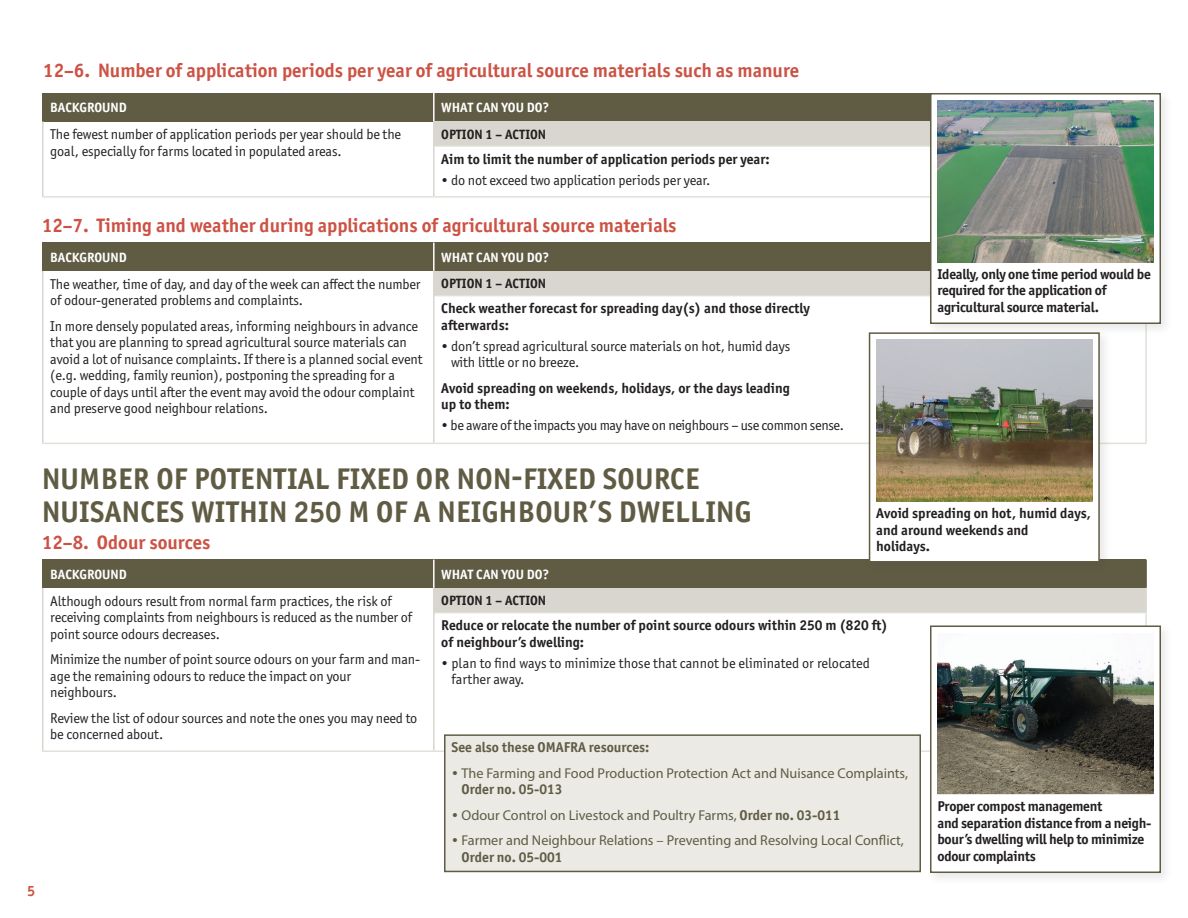
<style>
.page{position:relative;width:1188px;height:918px;background:#fff}
.page>*{position:absolute;margin:0;border:0;box-sizing:border-box;transform-origin:0 0}
.t1{font:700 30px/33px "Officina Sans ITC Pro";letter-spacing:.01em;color:#605c44}
.t2{font:700 19.5px "Officina Sans ITC Pro";color:#cc5244}
.t3{font:700 15px "Officina Sans ITC Pro";color:#cc5244}
.t4{font:14.25px/16.5px "Officina Sans ITC Pro";letter-spacing:-.01em;color:#231f20}
.t5{font:700 14.25px/16.5px "Officina Sans ITC Pro";color:#231f20}
.t6{font:700 14.25px/16.5px "Officina Sans ITC Pro";letter-spacing:-.02em;color:#231f20}
.t7{font:14.25px "Myriad Pro";color:#605c44}
.t8{font:700 14.25px "Officina Sans ITC Pro";color:#605c44}
.t9{font:700 13.5px "Officina Sans ITC Pro";color:#fff}
.t10{font:700 13.5px "Officina Sans ITC Pro";color:#231f20}
.s1{font-family:"Officina Sans ITC Pro";font-weight:700}
</style>
<div class="page">
<div style="left:43px;top:93px;width:391px;height:28px;background:#605c44"></div>
<div style="left:434px;top:93px;width:712px;height:28px;background:#605c44"></div>
<div style="left:434px;top:121px;width:712px;height:25px;background:#d8d6ce"></div>
<hr style="left:433px;top:93px;width:2px;height:28px;background:#fff">
<hr style="left:42px;top:121px;width:2px;height:25px;background:#d8d6ce">
<hr style="left:42px;top:146px;width:2px;height:50px;background:#d8d6ce">
<hr style="left:433px;top:121px;width:2px;height:25px;background:#d8d6ce">
<hr style="left:42px;top:196px;width:392px;height:2px;background:#e1e1da">
<hr style="left:433px;top:146px;width:2px;height:50px;background:#d8d6ce">
<hr style="left:435px;top:145px;width:712px;height:2px;background:#e1e1da">
<hr style="left:434px;top:196px;width:713px;height:2px;background:#e1e1da">
<hr style="left:42px;top:93px;width:2px;height:28px;background:#605c44">
<div style="left:43px;top:243px;width:391px;height:28px;background:#605c44"></div>
<div style="left:434px;top:243px;width:712px;height:28px;background:#605c44"></div>
<div style="left:434px;top:271px;width:712px;height:25px;background:#d8d6ce"></div>
<hr style="left:433px;top:243px;width:2px;height:28px;background:#fff">
<hr style="left:42px;top:271px;width:2px;height:25px;background:#d8d6ce">
<hr style="left:42px;top:296px;width:2px;height:147px;background:#d8d6ce">
<hr style="left:433px;top:271px;width:2px;height:25px;background:#d8d6ce">
<hr style="left:42px;top:443px;width:392px;height:1px;background:#e1e1da">
<hr style="left:433px;top:296px;width:2px;height:147px;background:#d8d6ce">
<hr style="left:435px;top:295px;width:712px;height:1px;background:#e1e1da">
<hr style="left:1145px;top:296px;width:2px;height:147px;background:#e1e1da">
<hr style="left:434px;top:443px;width:713px;height:1px;background:#e1e1da">
<hr style="left:42px;top:243px;width:2px;height:28px;background:#605c44">
<div style="left:43px;top:560px;width:391px;height:28px;background:#605c44"></div>
<div style="left:434px;top:560px;width:712px;height:28px;background:#605c44"></div>
<div style="left:434px;top:588px;width:712px;height:25px;background:#d8d6ce"></div>
<hr style="left:433px;top:560px;width:2px;height:28px;background:#fff">
<hr style="left:1145px;top:560px;width:2px;height:28px;background:#605c44">
<hr style="left:42px;top:588px;width:2px;height:25px;background:#d8d6ce">
<hr style="left:42px;top:613px;width:2px;height:137px;background:#d8d6ce">
<hr style="left:433px;top:588px;width:2px;height:25px;background:#d8d6ce">
<hr style="left:1145px;top:588px;width:2px;height:24px;background:#d8d6ce">
<hr style="left:42px;top:750px;width:392px;height:2px;background:#e1e1da">
<hr style="left:433px;top:613px;width:2px;height:137px;background:#d8d6ce">
<hr style="left:435px;top:612px;width:712px;height:1px;background:#e1e1da">
<hr style="left:1145px;top:613px;width:2px;height:137px;background:#e1e1da">
<hr style="left:434px;top:750px;width:713px;height:2px;background:#e1e1da">
<hr style="left:42px;top:560px;width:2px;height:28px;background:#605c44">
<div style="left:865px;top:329px;width:247px;height:246px;background:#231f20;opacity:.1"></div>
<div style="left:869px;top:332px;width:231px;height:230px;background:#fff;border:2px solid #605c44"></div>
<img style="left:876px;top:340px;width:216px;height:162px">
<div style="left:926px;top:89px;width:248px;height:248px;background:#231f20;opacity:.1"></div>
<div style="left:930px;top:93px;width:231px;height:231px;background:#fff;border:2px solid #605c44"></div>
<img style="left:938px;top:101px;width:216px;height:162px">
<div style="left:926px;top:622px;width:248px;height:264px;background:#231f20;opacity:.1"></div>
<div style="left:930px;top:626px;width:231px;height:247px;background:#fff;border:2px solid #605c44"></div>
<img style="left:938px;top:657px;width:216px;height:136px">
<div style="left:445px;top:735px;width:475px;height:136px;background:#ebeae5"></div>
<div style="left:444px;top:734px;width:477px;height:138px;border:2px solid #605c44"></div>
<h2 class="t2" style="left:43px;top:58px;width:758px">12–6. Number of application periods per year of agricultural source materials such as manure</h2>
<p class="t9" style="left:50px;top:99px;width:78px">BACKGROUND</p>
<p class="t9" style="left:441px;top:99px;width:109px">WHAT CAN YOU DO?</p>
<p class="t4" style="left:50px;top:126px;width:353px">The fewest number of application periods per year should be the goal, especially for farms located in populated areas.</p>
<p class="t10" style="left:441px;top:126px;width:106px">OPTION 1 – ACTION</p>
<p class="t5" style="left:441px;top:151px;width:330px">Aim to limit the number of application periods per year:</p>
<p class="t4" style="left:441px;top:172px;width:270px">• do not exceed two application periods per year.</p>
<h2 class="t2" style="left:42px;top:213px;width:636px">12–7. Timing and weather during applications of agricultural source materials</h2>
<p class="t9" style="left:50px;top:249px;width:78px">BACKGROUND</p>
<p class="t9" style="left:441px;top:249px;width:109px">WHAT CAN YOU DO?</p>
<p class="t4" style="left:50px;top:276px;width:372px">The weather, time of day, and day of the week can affect the number of odour-generated problems and complaints.</p>
<p class="t4" style="left:50px;top:318px;width:374px">In more densely populated areas, informing neighbours in advance that you are planning to spread agricultural source materials can avoid a lot of nuisance complaints. If there is a planned social event (e.g. wedding, family reunion), postponing the spreading for a couple of days until after the event may avoid the odour complaint and preserve good neighbour relations.</p>
<p class="t6" style="left:938px;top:266px;width:215px">Ideally, only one time period would be required for the application of agricultural source material.</p>
<p class="t10" style="left:441px;top:275px;width:106px">OPTION 1 – ACTION</p>
<p class="t5" style="left:441px;top:300px;width:370px">Check weather forecast for spreading day(s) and those directly afterwards:</p>
<p class="t4" style="left:451px;top:338px;width:341px;text-indent:-10px">• don’t spread agricultural source materials on hot, humid days with little or no breeze.</p>
<p class="t5" style="left:441px;top:380px;width:350px">Avoid spreading on weekends, holidays, or the days leading up to them:</p>
<p class="t4" style="left:441px;top:417px;width:404px">• be aware of the impacts you may have on neighbours – use common sense.</p>
<h1 class="t1" style="left:42px;top:462px;width:711px">NUMBER OF POTENTIAL FIXED OR NON-FIXED SOURCE<br>NUISANCES WITHIN 250 M OF A NEIGHBOUR’S DWELLING</h1>
<h2 class="t2" style="left:42px;top:530px;width:170px">12–8. Odour sources</h2>
<p class="t9" style="left:50px;top:566px;width:78px">BACKGROUND</p>
<p class="t9" style="left:441px;top:566px;width:109px">WHAT CAN YOU DO?</p>
<p class="t4" style="left:50px;top:593px;width:363px">Although odours result from normal farm practices, the risk of receiving complaints from neighbours is reduced as the number of point source odours decreases.</p>
<p class="t4" style="left:50px;top:651px;width:371px">Minimize the number of point source odours on your farm and man&shy;age the remaining odours to reduce the impact on your neighbours.</p>
<p class="t4" style="left:50px;top:710px;width:369px">Review the list of odour sources and note the ones you may need to be concerned about.</p>
<p class="t5" style="left:876px;top:505px;width:216px">Avoid spreading on hot, humid days, and around weekends and<br>holidays.</p>
<p class="t10" style="left:441px;top:592px;width:106px">OPTION 1 – ACTION</p>
<p class="t5" style="left:441px;top:617px;width:448px">Reduce or relocate the number of point source odours within 250 m (820 ft) of neighbour’s dwelling:</p>
<p class="t4" style="left:451px;top:655px;width:420px;text-indent:-10px">• plan to find ways to minimize those that cannot be eliminated or relocated farther away.</p>
<p class="t8" style="left:452px;top:739px;width:200px">See also these OMAFRA resources:</p>
<p class="t7" style="left:452px;top:764px;width:458px"><span class="s1">•</span> The Farming and Food Production Protection Act and Nuisance Complaints,</p>
<p class="t8" style="left:462px;top:781px;width:102px">Order no. 05-013</p>
<p class="t7" style="left:452px;top:806px;width:390px"><span class="s1">•</span> Odour Control on Livestock and Poultry Farms, <span class="s1">Order no. 03-011</span></p>
<p class="t7" style="left:452px;top:832px;width:454px"><span class="s1">•</span> Farmer and Neighbour Relations – Preventing and Resolving Local Conflict,</p>
<p class="t8" style="left:462px;top:848px;width:102px">Order no. 05-001</p>
<p class="t6" style="left:938px;top:798px;width:215px">Proper compost management<br>and separation distance from a neigh&shy;bour’s dwelling will help to minimize odour complaints</p>
<p class="t3" style="left:27px;top:882px;width:10px">5</p>
</div>
